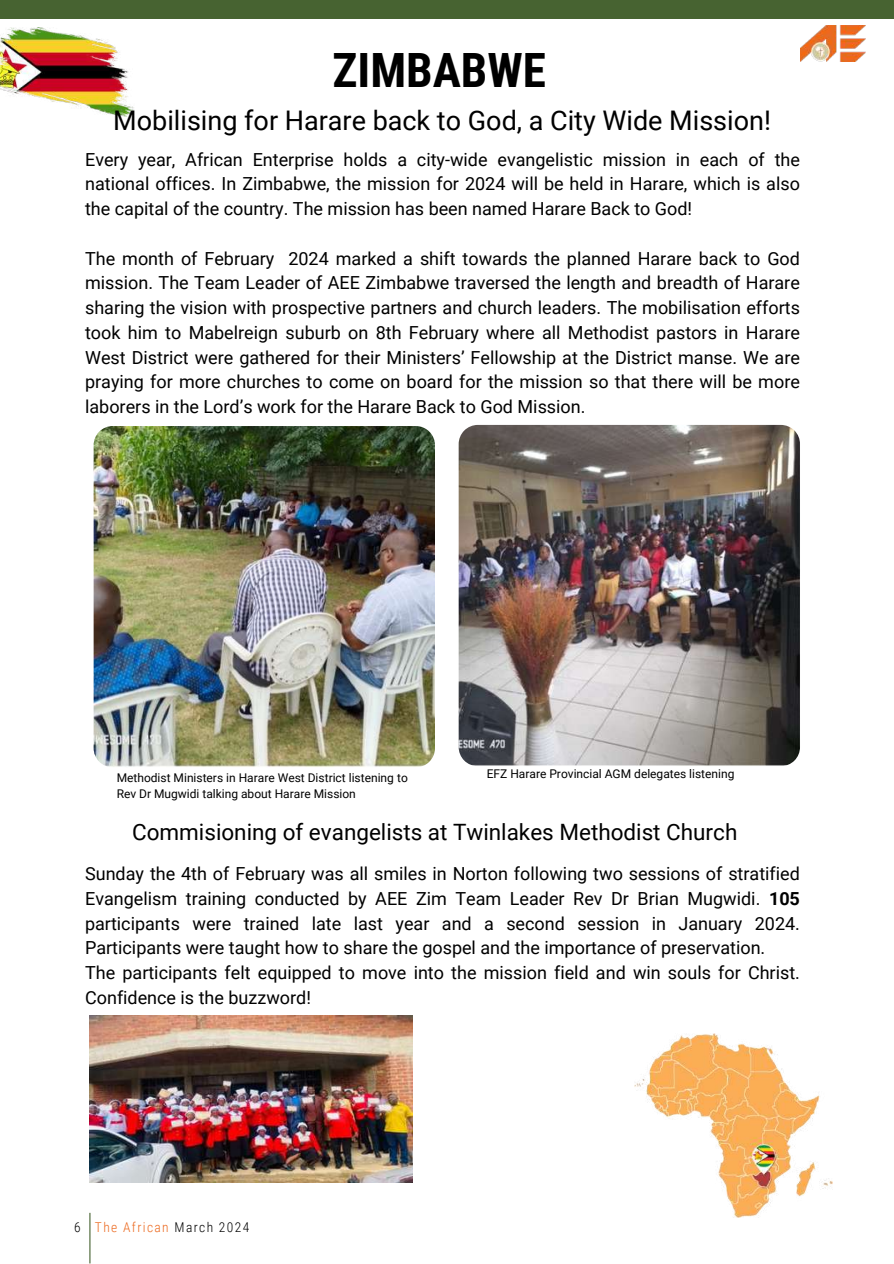
<style>
.page{position:relative;width:894px;height:1264px;background:#fff}
.page>*{position:absolute;margin:0;border:0;box-sizing:border-box;transform-origin:0 0}
.t1{font:700 47.25px "Roboto Condensed";color:#000}
.t2{font:27px "Roboto";color:#000}
.t3{font:22.5px "Roboto";color:#000}
.t4{font:18px/24.8px "Roboto";color:#000;text-align:justify}
.t5{font:300 13.5px "Roboto Condensed";letter-spacing:.1em;color:#000}
.t6{font:12px "Roboto";color:#000}
.s1{font-weight:700}
.s2{color:#ec6a20}
</style>
<div class="page">
<div style="left:0;top:0;width:893px;height:19px;background:#476331"></div>
<hr style="left:89px;top:1212px;width:1px;height:51px;background:#476331">
<img style="left:800px;top:26px;width:65px;height:36px">
<img style="left:0;top:27px;width:134px;height:89px">
<img style="left:634px;top:1033px;width:198px;height:183px">
<img style="left:458px;top:425px;width:341px;height:341px">
<img style="left:94px;top:426px;width:341px;height:341px">
<img style="left:89px;top:1015px;width:323px;height:167px">
<h1 class="t1" style="left:332px;top:43px;width:215px">ZIMBABWE</h1>
<h2 class="t2" style="left:113px;top:104px;width:659px">Mobilising for Harare back to God, a City Wide Mission!</h2>
<p class="t4" style="left:85px;top:147px;width:716px">Every year, African Enterprise holds a city-wide evangelistic mission in each of the national offices. In Zimbabwe, the mission for 2024 will be held in Harare, which is also the capital of the country. The mission has been named Harare Back to God!</p>
<p class="t4" style="left:85px;top:246px;width:716px">The month of February 2024 marked a shift towards the planned Harare back to God mission. The Team Leader of AEE Zimbabwe traversed the length and breadth of Harare sharing the vision with prospective partners and church leaders. The mobilisation efforts took him to Mabelreign suburb on 8th February where all Methodist pastors in Harare West District were gathered for their Ministers’ Fellowship at the District manse. We are praying for more churches to come on board for the mission so that there will be more laborers in the Lord’s work for the Harare Back to God Mission.</p>
<p class="t6" style="left:117px;top:770px;width:293px">Methodist Ministers in Harare West District listening to</p>
<p class="t6" style="left:486px;top:767px;width:249px">EFZ Harare Provincial AGM delegates listening</p>
<p class="t6" style="left:117px;top:786px;width:241px">Rev Dr Mugwidi talking about Harare Mission</p>
<p class="t3" style="left:132px;top:819px;width:606px">Commisioning of evangelists at Twinlakes Methodist Church</p>
<p class="t4" style="left:85px;top:861px;width:716px;text-align:left">Sunday the 4th of February was all smiles in Norton following two sessions of stratified Evangelism training conducted by AEE Zim Team Leader Rev Dr Brian Mugwidi. <span class="s1">105 </span>participants were trained late last year and a second session in January 2024.<br>Participants were taught how to share the gospel and the importance of preservation.<br>The participants felt equipped to move into the mission field and win souls for Christ.<br>Confidence is the buzzword!</p>
<p class="t5" style="left:74px;top:1219px;width:176px">6 <span class="s2">The African</span> March 2024</p>
</div>
